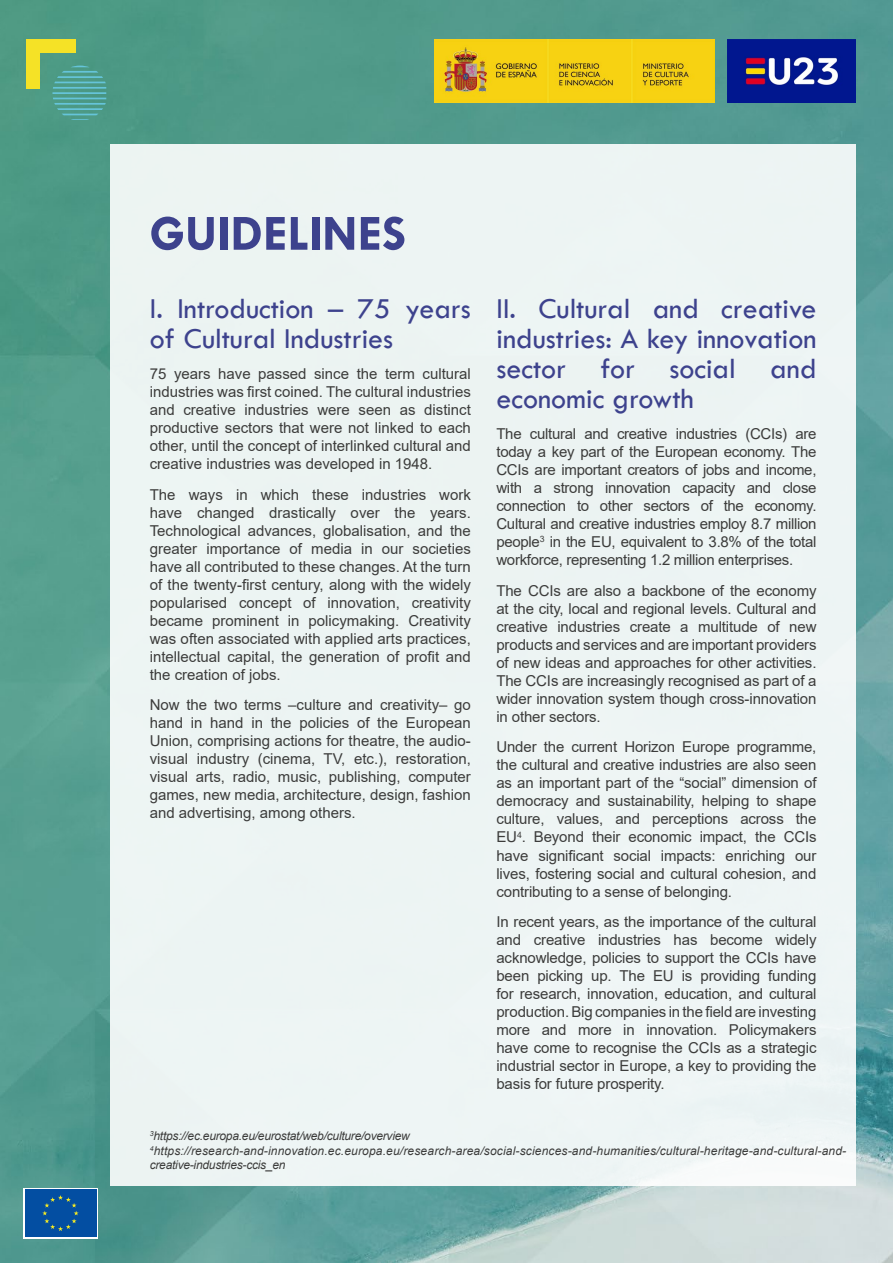
<style>
.page{position:relative;width:893px;height:1263px;background:#fff}
.page>*{position:absolute;margin:0;border:0;box-sizing:border-box;transform-origin:0 0}
.t1{font:700 51px "Tw Cen";color:#3d428d}
.t2{font:30px/30px "Tw Cen";color:#3d428d}
.t3{font:15px/18px "Arial";letter-spacing:-.01em;color:#3c3c3b;text-align:justify}
.t4{font:italic 12px/14.4px "Arial";letter-spacing:.015em;color:#3c3c3b}
</style>
<div class="page">
<img style="left:0;top:0;width:893px;height:1263px">
<div style="left:111px;top:145px;width:745px;height:1041px;background:#edf4f3"></div>
<div style="left:26px;top:39px;width:13px;height:50px;background:#f5e226"></div>
<div style="left:26px;top:39px;width:50px;height:13px;background:#f5e226"></div>
<svg style="left:52px;top:66px;width:54px;height:54px;background:#52a49a"></svg>
<svg style="left:23px;top:1188px;width:75px;height:50px"></svg>
<div style="left:25px;top:1189px;width:71px;height:48px;background:#034ea2"></div>
<svg style="left:42px;top:1195px;width:37px;height:36px"></svg>
<img style="left:727px;top:39px;width:129px;height:64px">
<img style="left:434px;top:39px;width:280px;height:64px">
<h1 class="t1" style="left:150px;top:203px;width:258px">GUIDELINES</h1>
<h2 class="t2" style="left:150px;top:294px;width:323px">I. Introduction – 75 years of Cultural Industries</h2>
<p class="t3" style="left:150px;top:365px;width:323px">75 years have passed since the term cultural industries was first coined. The cultural industries and creative industries were seen as distinct productive sectors that were not linked to each other, until the concept of interlinked cultural and creative industries was developed in 1948.</p>
<p class="t3" style="left:150px;top:485px;width:323px">The ways in which these industries work have changed drastically over the years.<br>Technological advances, globalisation, and the greater importance of media in our societies have all contributed to these changes. At the turn of the twenty-first century, along with the widely popularised concept of innovation, creativity became prominent in policymaking. Creativity was often associated with applied arts practices, intellectual capital, the generation of profit and the creation of jobs.</p>
<p class="t3" style="left:150px;top:696px;width:323px">Now the two terms –culture and creativity– go hand in hand in the policies of the European Union, comprising actions for theatre, the audio&shy;visual industry (cinema, TV, etc.), restoration, visual arts, radio, music, publishing, computer games, new media, architecture, design, fashion and advertising, among others.</p>
<h2 class="t2" style="left:496px;top:294px;width:322px;text-align:justify">II. Cultural and creative industries: A key innovation sector for social and economic growth</h2>
<p class="t3" style="left:496px;top:425px;width:322px">The cultural and creative industries (CCIs) are today a key part of the European economy. The CCIs are important creators of jobs and income, with a strong innovation capacity and close connection to other sectors of the economy.<br>Cultural and creative industries employ 8.7 million people<sup>3</sup> in the EU, equivalent to 3.8% of the total workforce, representing 1.2 million enterprises.</p>
<p class="t3" style="left:496px;top:581px;width:322px">The CCIs are also a backbone of the economy at the city, local and regional levels. Cultural and creative industries create a multitude of new products and services and are important providers of new ideas and approaches for other activities.<br>The CCIs are increasingly recognised as part of a wider innovation system though cross-innovation in other sectors.</p>
<p class="t3" style="left:496px;top:738px;width:322px">Under the current Horizon Europe programme, the cultural and creative industries are also seen as an important part of the “social” dimension of democracy and sustainability, helping to shape culture, values, and perceptions across the EU<sup>4</sup>. Beyond their economic impact, the CCIs have significant social impacts: enriching our lives, fostering social and cultural cohesion, and contributing to a sense of belonging.</p>
<p class="t3" style="left:496px;top:913px;width:322px">In recent years, as the importance of the cultural and creative industries has become widely acknowledge, policies to support the CCIs have been picking up. The EU is providing funding for research, innovation, education, and cultural production. Big companies in the field are investing more and more in innovation. Policymakers have come to recognise the CCIs as a strategic industrial sector in Europe, a key to providing the basis for future prosperity.</p>
<p class="t4" style="left:150px;top:1129px;width:698px"><sup>3</sup>https://ec.europa.eu/eurostat/web/culture/overview<br><sup>4</sup>https://research-and-innovation.ec.europa.eu/research-area/social-sciences-and-humanities/cultural-heritage-and-cultural-and&shy;creative-industries-ccis_en</p>
</div>
